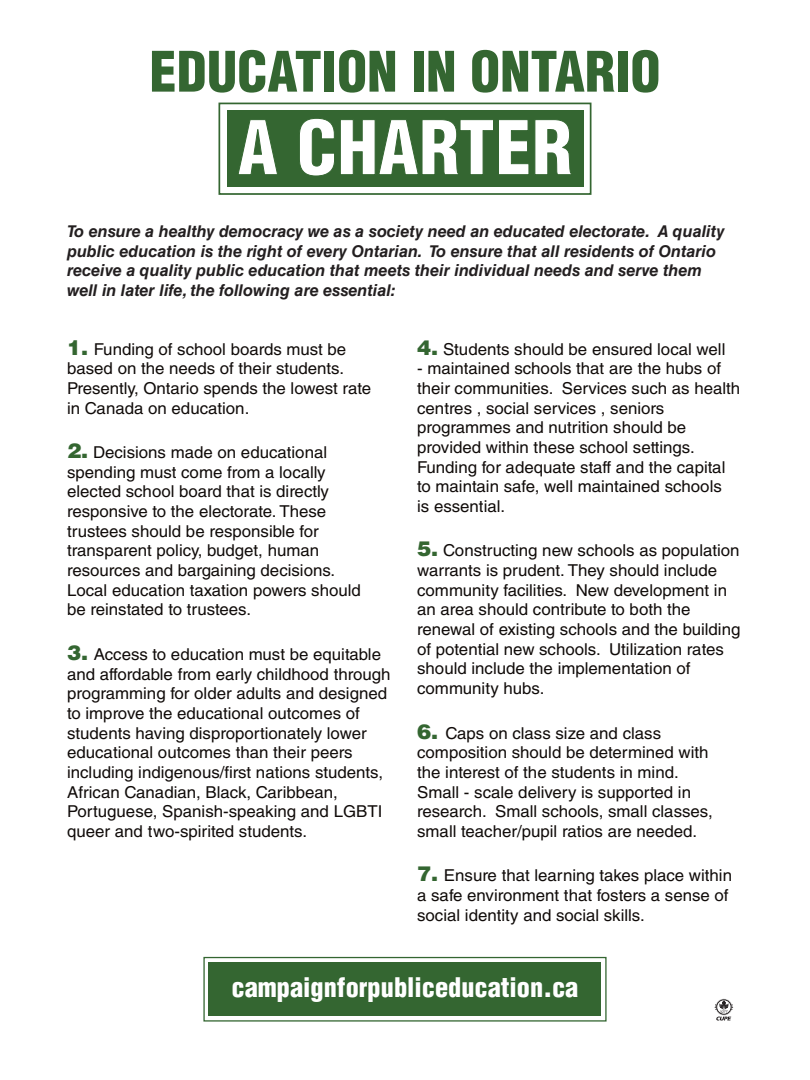
<style>
.page{position:relative;width:810px;height:1080px;background:#fff}
.page>*{position:absolute;margin:0;border:0;box-sizing:border-box;transform-origin:0 0}
.t1{font:900 condensed 73.38px "Helvetica LT Std";color:#fff}
.t2{font:900 condensed 54.38px "Helvetica LT Std";color:#346631}
.t3{font:900 condensed 26.38px "Helvetica LT Std";color:#fff}
.t4{font:16.38px/19.7px "Helvetica LT Std";color:#100b09}
.t5{font:italic 700 16.25px "Helvetica LT Std";color:#231f20}
.s1{font-weight:900;font-size:20.62px;color:#346631}
</style>
<div class="page">
<div style="left:218px;top:103px;width:374px;height:92px;border:2px solid #346631"></div>
<div style="left:227px;top:110px;width:356px;height:77px;background:#346631"></div>
<div style="left:203px;top:957px;width:404px;height:65px;border:1px solid #346631"></div>
<div style="left:209px;top:962px;width:392px;height:54px;background:#346631"></div>
<svg style="left:715px;top:999px;width:18px;height:22px"></svg>
<p class="t2" style="left:149px;top:37px;width:513px">EDUCATION IN ONTARIO</p>
<p class="t1" style="left:237px;top:101px;width:337px">A CHARTER</p>
<p class="t5" style="left:67px;top:221px;width:659px">To ensure a healthy democracy we as a society need an educated electorate. A quality</p>
<p class="t5" style="left:67px;top:241px;width:650px">public education is the right of every Ontarian. To ensure that all residents of Ontario</p>
<p class="t5" style="left:67px;top:260px;width:636px">receive a quality public education that meets their individual needs and serve them</p>
<p class="t5" style="left:67px;top:280px;width:331px">well in later life, the following are essential:</p>
<p class="t4" style="left:67px;top:339px;width:281px"><span class="s1">1.</span> Funding of school boards must be</p>
<p class="t4" style="left:67px;top:359px;width:279px">based on the needs of their students.</p>
<p class="t4" style="left:67px;top:378px;width:306px">Presently, Ontario spends the lowest rate</p>
<p class="t4" style="left:67px;top:398px;width:184px">in Canada on education.</p>
<p class="t4" style="left:67px;top:442px;width:262px"><span class="s1">2.</span> Decisions made on educational</p>
<p class="t4" style="left:67px;top:462px;width:260px">spending must come from a locally</p>
<p class="t4" style="left:67px;top:482px;width:263px">elected school board that is directly</p>
<p class="t4" style="left:67px;top:501px;width:261px">responsive to the electorate. These</p>
<p class="t4" style="left:67px;top:521px;width:253px">trustees should be responsible for</p>
<p class="t4" style="left:67px;top:541px;width:254px">transparent policy, budget, human</p>
<p class="t4" style="left:67px;top:560px;width:270px">resources and bargaining decisions.</p>
<p class="t4" style="left:67px;top:580px;width:295px">Local education taxation powers should</p>
<p class="t4" style="left:67px;top:600px;width:185px">be reinstated to trustees.</p>
<p class="t4" style="left:67px;top:644px;width:325px"><span class="s1">3.</span> Access to education must be equitable and affordable from early childhood through programming for older adults and designed to improve the educational outcomes of</p>
<p class="t4" style="left:67px;top:723px;width:301px">students having disproportionately lower educational outcomes than their peers</p>
<p class="t4" style="left:67px;top:762px;width:318px">including indigenous/first nations students,<br>African Canadian, Black, Caribbean,</p>
<p class="t4" style="left:67px;top:802px;width:317px">Portuguese, Spanish-speaking and LGBTI queer and two-spirited students.</p>
<p class="t4" style="left:417px;top:339px;width:310px"><span class="s1">4.</span> Students should be ensured local well</p>
<p class="t4" style="left:417px;top:359px;width:325px">- maintained schools that are the hubs of their communities. Services such as health centres , social services , seniors</p>
<p class="t4" style="left:417px;top:418px;width:271px">programmes and nutrition should be</p>
<p class="t4" style="left:417px;top:437px;width:310px">provided within these school settings.<br>Funding for adequate staff and the capital to maintain safe, well maintained schools</p>
<p class="t4" style="left:417px;top:496px;width:90px">is essential.</p>
<p class="t4" style="left:417px;top:541px;width:324px"><span class="s1">5.</span> Constructing new schools as population warrants is prudent. They should include community facilities. New development in an area should contribute to both the</p>
<p class="t4" style="left:417px;top:620px;width:325px">renewal of existing schools and the building of potential new schools. Utilization rates should include the implementation of</p>
<p class="t4" style="left:417px;top:679px;width:129px">community hubs.</p>
<p class="t4" style="left:417px;top:723px;width:245px"><span class="s1">6.</span> Caps on class size and class</p>
<p class="t4" style="left:417px;top:743px;width:293px">composition should be determined with</p>
<p class="t4" style="left:417px;top:762px;width:263px">the interest of the students in mind.</p>
<p class="t4" style="left:417px;top:782px;width:275px">Small - scale delivery is supported in</p>
<p class="t4" style="left:417px;top:802px;width:297px">research. Small schools, small classes, small teacher/pupil ratios are needed.</p>
<p class="t4" style="left:417px;top:866px;width:316px"><span class="s1">7.</span> Ensure that learning takes place within a safe environment that fosters a sense of social identity and social skills.</p>
<p class="t3" style="left:232px;top:971px;width:348px">campaignforpubliceducation.ca</p>
</div>
